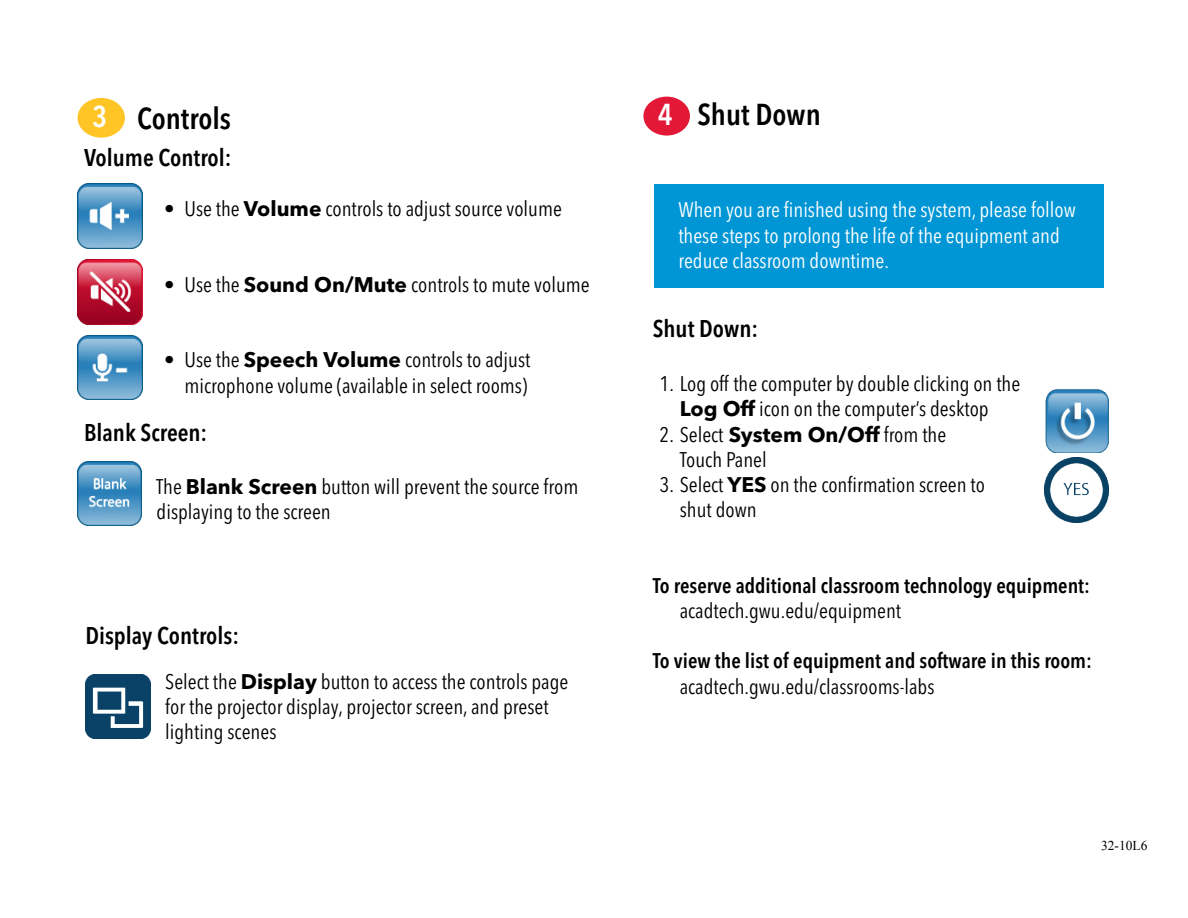
<style>
.page{position:relative;width:1188px;height:918px;background:#fff}
.page>*{position:absolute;margin:0;border:0;box-sizing:border-box;transform-origin:0 0}
.t1{font:600 condensed 30px "Avenir Next LT Pro";color:#000}
.t2{font:600 condensed 24px "Avenir Next LT Pro";color:#000}
.t3{font:condensed 21px/25.2px "Avenir Next LT Pro";color:#000}
.t4{font:condensed 21px/25.2px "Avenir Next LT Pro";color:#fff}
.t5{font:600 condensed 21px "Avenir Next LT Pro";color:#000}
.t6{font:13.5px "Times New Roman";color:#000}
.s1{color:#fff}
.s2{font-weight:700;font-stretch:normal}
</style>
<div class="page">
<div style="left:78px;top:98px;width:47px;height:40px;background:#ffc425;border-radius:50%"></div>
<img style="left:78px;top:184px;width:64px;height:65px">
<img style="left:78px;top:260px;width:64px;height:64px">
<img style="left:78px;top:335px;width:64px;height:65px">
<img style="left:86px;top:674px;width:64px;height:65px">
<img style="left:77px;top:461px;width:65px;height:65px">
<div style="left:643px;top:97px;width:47px;height:39px;background:#e31837;border-radius:50%"></div>
<div style="left:655px;top:184px;width:449px;height:104px;background:#0096d6"></div>
<img style="left:1045px;top:389px;width:64px;height:63px">
<img style="left:1044px;top:458px;width:65px;height:64px">
<h1 class="t1" style="left:92px;top:100px;width:140px"><span class="s1">3</span> Controls</h1>
<p class="t2" style="left:84px;top:143px;width:149px">Volume Control:</p>
<p class="t3" style="left:164px;top:196px;width:399px">• Use the <span class="s2">Volume</span> controls to adjust source volume</p>
<p class="t3" style="left:164px;top:272px;width:427px">• Use the <span class="s2">Sound On/Mute</span> controls to mute volume</p>
<p class="t3" style="left:164px;top:347px;width:368px;text-align:right">• Use the <span class="s2">Speech Volume</span> controls to adjust microphone volume (available in select rooms)</p>
<p class="t2" style="left:84px;top:418px;width:125px">Blank Screen:</p>
<p class="t3" style="left:156px;top:474px;width:424px">The <span class="s2">Blank Screen</span> button will prevent the source from displaying to the screen</p>
<p class="t2" style="left:85px;top:621px;width:155px">Display Controls:</p>
<p class="t3" style="left:165px;top:669px;width:405px">Select the <span class="s2">Display</span> button to access the controls page for the projector display, projector screen, and preset lighting scenes</p>
<h1 class="t1" style="left:658px;top:97px;width:164px"><span class="s1">4</span> Shut Down</h1>
<p class="t4" style="left:678px;top:197px;width:399px">When you are finished using the system, please follow these steps to prolong the life of the equipment and reduce classroom downtime.</p>
<p class="t2" style="left:653px;top:314px;width:107px">Shut Down:</p>
<p class="t3" style="left:660px;top:371px;width:362px;text-align:center">1. Log off the computer by double clicking on the<br><span class="s2">Log Off</span> icon on the computer’s desktop</p>
<p class="t3" style="left:680px;top:422px;width:268px;text-indent:-20px">2. Select <span class="s2">System On/Off</span> from the<br>Touch Panel</p>
<p class="t3" style="left:680px;top:472px;width:307px;text-indent:-20px">3. Select <span class="s2">YES</span> on the confirmation screen to shut down</p>
<p class="t5" style="left:653px;top:573px;width:439px">To reserve additional classroom technology equipment:</p>
<p class="t3" style="left:680px;top:598px;width:223px">acadtech.gwu.edu/equipment</p>
<p class="t5" style="left:653px;top:648px;width:441px">To view the list of equipment and software in this room:</p>
<p class="t3" style="left:680px;top:674px;width:256px">acadtech.gwu.edu/classrooms-labs</p>
<p class="t6" style="left:1101px;top:837px;width:92px">32-10L6 - p11 N</p>
</div>
